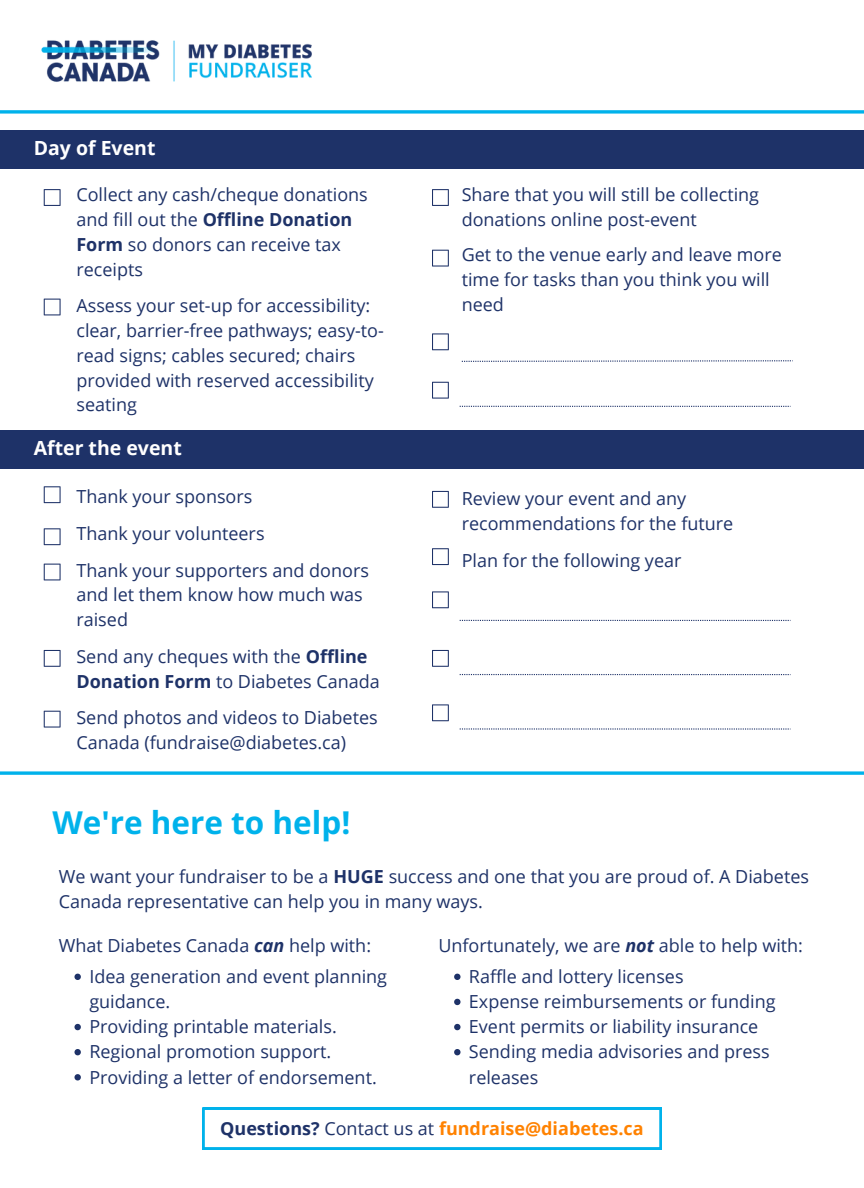
<style>
.page{position:relative;width:864px;height:1188px;background:#fff}
.page>*{position:absolute;margin:0;border:0;box-sizing:border-box;transform-origin:0 0}
.t1{font:700 31.5px "Open Sans";color:#00b2eb}
.t2{font:700 19.5px "Open Sans";color:#fff}
.t3{font:18px/24.8px "Open Sans";color:#1e3268}
.t4{font:700 18px "Open Sans";color:#ff8200}
.s1{font-weight:700}
.s2{font-weight:700;font-style:italic}
.s3{color:#1e3268}
.s4{font-weight:400;color:#1e3268}
</style>
<div class="page">
<div style="left:0;top:130px;width:864px;height:39px;background:#1e3268"></div>
<svg style="left:44px;top:189px;width:17px;height:17px"></svg>
<svg style="left:432px;top:189px;width:17px;height:17px"></svg>
<svg style="left:0;top:110px;width:864px;height:4px;background:#27bded"></svg>
<div style="left:0;top:430px;width:864px;height:38px;background:#1e3268"></div>
<svg style="left:44px;top:486px;width:17px;height:17px"></svg>
<svg style="left:44px;top:528px;width:17px;height:17px"></svg>
<svg style="left:44px;top:564px;width:17px;height:16px"></svg>
<svg style="left:432px;top:491px;width:17px;height:17px"></svg>
<svg style="left:432px;top:591px;width:17px;height:17px"></svg>
<svg style="left:432px;top:650px;width:17px;height:17px"></svg>
<svg style="left:44px;top:650px;width:17px;height:17px"></svg>
<svg style="left:44px;top:711px;width:17px;height:17px"></svg>
<svg style="left:432px;top:548px;width:17px;height:17px"></svg>
<svg style="left:44px;top:299px;width:17px;height:16px"></svg>
<svg style="left:432px;top:250px;width:17px;height:17px"></svg>
<svg style="left:0;top:771px;width:864px;height:4px;background:#27bded"></svg>
<img style="left:41px;top:40px;width:271px;height:42px">
<svg style="left:462px;top:360px;width:331px;height:2px"></svg>
<svg style="left:432px;top:333px;width:17px;height:17px"></svg>
<svg style="left:460px;top:406px;width:330px;height:1px"></svg>
<svg style="left:432px;top:382px;width:17px;height:17px"></svg>
<svg style="left:460px;top:620px;width:330px;height:1px"></svg>
<svg style="left:460px;top:674px;width:330px;height:1px"></svg>
<svg style="left:432px;top:704px;width:17px;height:17px"></svg>
<svg style="left:460px;top:728px;width:330px;height:2px"></svg>
<svg style="left:454px;top:974px;width:7px;height:6px"></svg>
<svg style="left:454px;top:999px;width:7px;height:6px"></svg>
<svg style="left:454px;top:1024px;width:7px;height:6px"></svg>
<svg style="left:454px;top:1049px;width:7px;height:6px"></svg>
<svg style="left:74px;top:974px;width:7px;height:6px"></svg>
<svg style="left:74px;top:1024px;width:7px;height:6px"></svg>
<svg style="left:74px;top:1049px;width:7px;height:6px"></svg>
<svg style="left:74px;top:1074px;width:7px;height:7px"></svg>
<svg style="left:203px;top:1108px;width:459px;height:41px"></svg>
<p class="t2" style="left:34px;top:134px;width:123px">Day of Event</p>
<p class="t3" style="left:76px;top:182px;width:293px">Collect any cash/cheque donations and fill out the <span class="s1">Offline Donation<br>Form</span> so donors can receive tax receipts</p>
<p class="t3" style="left:76px;top:293px;width:309px">Assess your set-up for accessibility: clear, barrier-free pathways; easy-to&shy;read signs; cables secured; chairs provided with reserved accessibility seating</p>
<p class="t2" style="left:34px;top:434px;width:150px">After the event</p>
<p class="t3" style="left:76px;top:484px;width:177px">Thank your sponsors</p>
<p class="t3" style="left:76px;top:521px;width:190px">Thank your volunteers</p>
<p class="t3" style="left:76px;top:557px;width:294px">Thank your supporters and donors and let them know how much was raised</p>
<p class="t3" style="left:76px;top:644px;width:305px">Send any cheques with the <span class="s1">Offline<br>Donation Form</span> to Diabetes Canada</p>
<p class="t3" style="left:76px;top:705px;width:303px">Send photos and videos to Diabetes<br>Canada (fundraise@diabetes.ca)</p>
<p class="t1" style="left:52px;top:800px;width:300px">We're here to help!</p>
<p class="t3" style="left:462px;top:182px;width:299px">Share that you will still be collecting donations online post-event</p>
<p class="t3" style="left:462px;top:242px;width:322px">Get to the venue early and leave more time for tasks than you think you will need</p>
<p class="t3" style="left:462px;top:486px;width:273px">Review your event and any recommendations for the future</p>
<p class="t3" style="left:462px;top:548px;width:221px">Plan for the following year</p>
<p class="t3" style="left:59px;top:864px;width:752px">We want your fundraiser to be a <span class="s1">HUGE</span> success and one that you are proud of. A Diabetes<br>Canada representative can help you in many ways.</p>
<p class="t3" style="left:59px;top:933px;width:314px">What Diabetes Canada <span class="s2">can</span> help with:</p>
<p class="t3" style="left:89px;top:963px;width:299px">Idea generation and event planning guidance.</p>
<p class="t3" style="left:89px;top:1014px;width:249px">Providing printable materials.</p>
<p class="t3" style="left:89px;top:1039px;width:244px">Regional promotion support.</p>
<p class="t3" style="left:89px;top:1064px;width:289px">Providing a letter of endorsement.</p>
<p class="t3" style="left:438px;top:933px;width:366px">Unfortunately, we are <span class="s2">not</span> able to help with:</p>
<p class="t3" style="left:469px;top:964px;width:216px">Raffle and lottery licenses</p>
<p class="t3" style="left:469px;top:989px;width:308px">Expense reimbursements or funding</p>
<p class="t3" style="left:469px;top:1014px;width:291px">Event permits or liability insurance</p>
<p class="t3" style="left:469px;top:1039px;width:302px">Sending media advisories and press releases</p>
<p class="t4" style="left:220px;top:1116px;width:425px"><span class="s3">Questions?</span> <span class="s4">Contact us at</span> fundraise@diabetes.ca</p>
</div>
